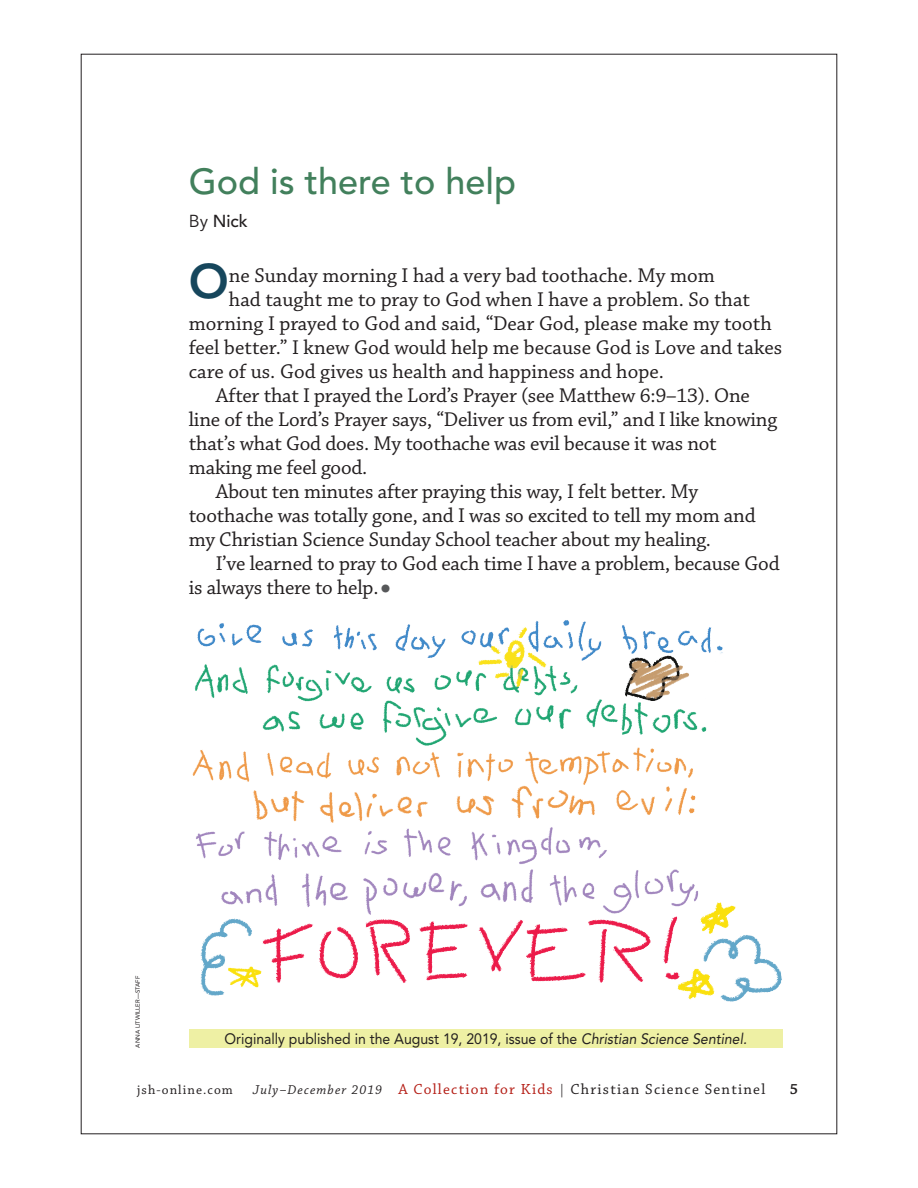
<style>
.page{position:relative;width:918px;height:1188px;background:#fff}
.page>*{position:absolute;margin:0;border:0;box-sizing:border-box;transform-origin:0 0}
.KIDS_BODY_FIRST{font:800 48.15px "Avenir LT Std";color:#16465c}
.KIDS_HEAD{font:500 36px "Avenir LT Std";color:#42805c}
.KIDS_BODY_INDENT{font:21px/24px "Chaparral Pro";letter-spacing:-.01em;color:#231f20}
.KIDS_BODY_FIRST-2{font:21px "Chaparral Pro";color:#231f20}
.KIDS_BYLINE{font:500 17.25px "Avenir LT Std";color:#231f20}
.t1{font:15.3px "Chaparral Pro";letter-spacing:.08em;color:#231f20}
.t2{font:600 15.3px "Chaparral Pro";color:#231f20}
.ORIG_PUB_KIDS{font:15px "Avenir LT Std";color:#231f20;scale:.94 1}
.t3{font:13.5px "Chaparral Pro";letter-spacing:.08em;color:#231f20}
.PHOTO_CREDIT{font:6px "Avenir LT Std";letter-spacing:.005em;color:#231f20}
.s1{font-weight:400}
.s2{font-family:"Berkeley Std";font-size:30px;color:#57585a}
.s3{font-style:italic}
.s4{font-style:italic;font-size:13.5px}
.s5{color:#b41d15}
</style>
<div class="page">
<img style="left:192px;top:620px;width:590px;height:382px">
<div style="left:189px;top:1029px;width:594px;height:19px;background:#eef0a4"></div>
<p class="KIDS_HEAD" style="left:189px;top:160px;width:329px">God is there to help</p>
<p class="KIDS_BYLINE" style="left:189px;top:211px;width:61px"><span class="s1">By</span> Nick</p>
<p class="KIDS_BODY_FIRST" style="left:189px;top:253px;width:42px">O</p>
<p class="KIDS_BODY_FIRST-2" style="left:229px;top:264px;width:487px">ne Sunday morning I had a very bad toothache. My mom</p>
<p class="KIDS_BODY_FIRST-2" style="left:229px;top:288px;width:523px">had taught me to pray to God when I have a problem. So that</p>
<p class="KIDS_BODY_FIRST-2" style="left:189px;top:312px;width:585px">morning I prayed to God and said, “Dear God, please make my tooth</p>
<p class="KIDS_BODY_FIRST-2" style="left:189px;top:336px;width:595px">feel better.” I knew God would help me because God is Love and takes</p>
<p class="KIDS_BODY_FIRST-2" style="left:189px;top:360px;width:477px">care of us. God gives us health and happiness and hope.</p>
<p class="KIDS_BODY_INDENT" style="left:189px;top:384px;width:590px;text-indent:27px">After that I prayed the Lord’s Prayer (see Matthew 6:9–13). One line of the Lord’s Prayer says, “Deliver us from evil,” and I like knowing that’s what God does. My toothache was evil because it was not making me feel good.</p>
<p class="KIDS_BODY_INDENT" style="left:189px;top:480px;width:568px;text-indent:27px">About ten minutes after praying this way, I felt better. My toothache was totally gone, and I was so excited to tell my mom and my Christian Science Sunday School teacher about my healing.</p>
<p class="KIDS_BODY_INDENT" style="left:189px;top:552px;width:592px;text-indent:27px">I’ve learned to pray to God each time I have a problem, because God is always there to help.<span class="s2">•</span></p>
<p class="PHOTO_CREDIT" style="left:134px;top:1048px;width:73px;rotate:-90deg">ANNA LITWILLER—STAFF</p>
<p class="ORIG_PUB_KIDS" style="left:225px;top:1030px;width:557px">Originally published in the August 19, 2019, issue of the <span class="s3">Christian Science Sentinel.</span></p>
<p class="t3" style="left:137px;top:1082px;width:97px">jsh-online.com</p>
<p class="t1" style="left:253px;top:1080px;width:514px"><span class="s4">July–December 2019</span> <span class="s5">A Collection for Kids</span> <span class="s4">|</span> Christian Science Sentinel</p>
<p class="t2" style="left:790px;top:1080px;width:10px">5</p>
</div>
